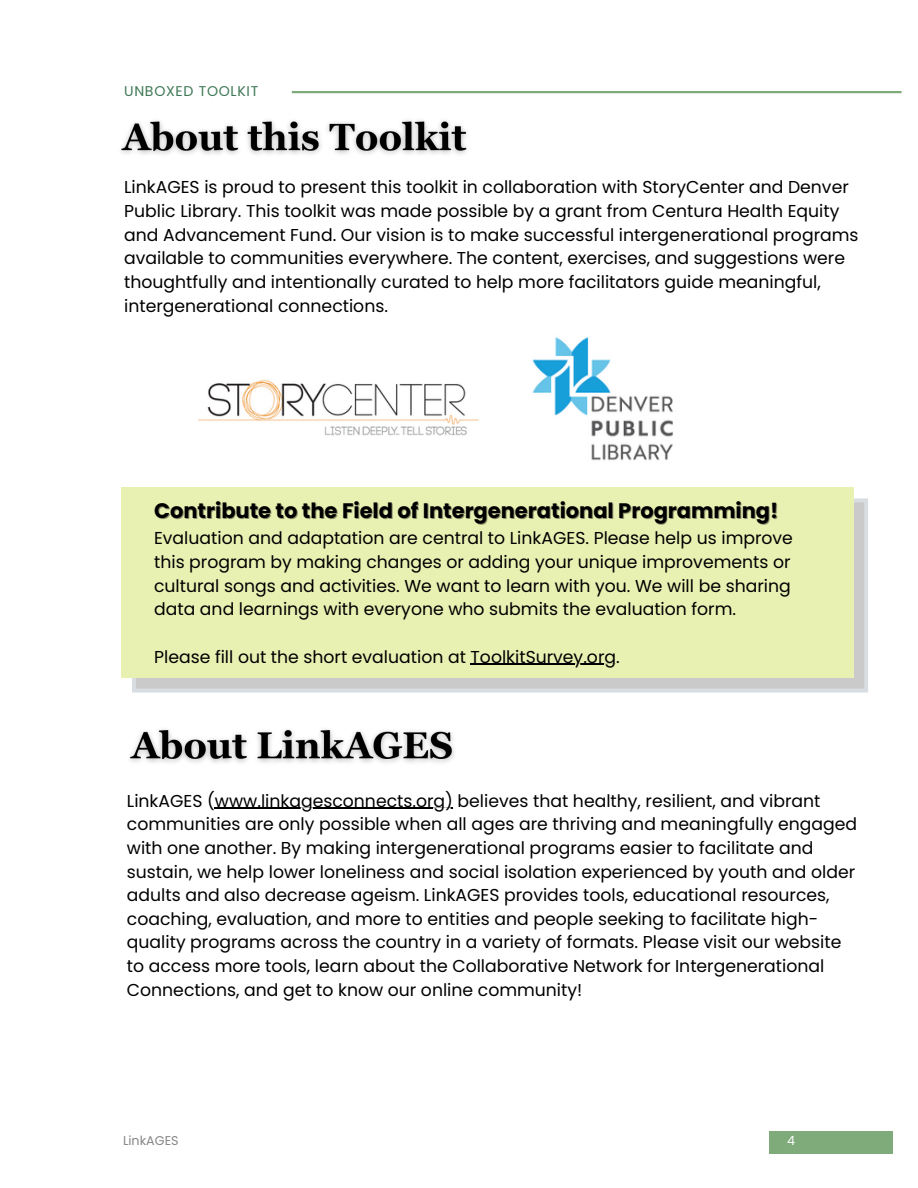
<style>
.page{position:relative;width:918px;height:1188px;background:#fff}
.page>*{position:absolute;margin:0;border:0;box-sizing:border-box;transform-origin:0 0}
.t1{font:700 21px "Poppins";color:#000}
.t2{font:17.25px/23.7px "Poppins";color:#000}
.t3{font:14.1px "Poppins";letter-spacing:.05em;color:#3f7856}
.t4{font:12.75px "Poppins";color:#868686}
.t5{font:12.75px "Poppins";color:#fff}
</style>
<div class="page">
<hr style="left:292px;top:91px;width:610px;height:2px;background:#7fab7b">
<div style="left:769px;top:1131px;width:124px;height:22px;background:#7fab7b"></div>
<svg style="left:132px;top:498px;width:736px;height:195px;background:#d0d1d0"></svg>
<div style="left:121px;top:487px;width:732px;height:191px;background:#e8f0b2"></div>
<img style="left:198px;top:379px;width:281px;height:57px">
<img style="left:532px;top:337px;width:141px;height:124px">
<hr style="left:471px;top:664px;width:145px;height:1px;background:#000">
<img style="left:121px;top:120px;width:346px;height:34px">
<img style="left:130px;top:729px;width:324px;height:34px">
<hr style="left:215px;top:808px;width:46px;height:1px;background:#000">
<hr style="left:261px;top:808px;width:151px;height:1px;background:#000">
<hr style="left:412px;top:808px;width:41px;height:1px;background:#000">
<p class="t3" style="left:124px;top:82px;width:136px">UNBOXED TOOLKIT</p>
<p class="t2" style="left:124px;top:176px;width:736px">LinkAGES is proud to present this toolkit in collaboration with StoryCenter and Denver Public Library. This toolkit was made possible by a grant from Centura Health Equity and Advancement Fund. Our vision is to make successful intergenerational programs available to communities everywhere. The content, exercises, and suggestions were thoughtfully and intentionally curated to help more facilitators guide meaningful, intergenerational connections.</p>
<p class="t1" style="left:154px;top:496px;width:626px">Contribute to the Field of Intergenerational Programming!</p>
<p class="t2" style="left:154px;top:527px;width:640px">Evaluation and adaptation are central to LinkAGES. Please help us improve this program by making changes or adding your unique improvements or cultural songs and activities. We want to learn with you. We will be sharing data and learnings with everyone who submits the evaluation form.</p>
<p class="t2" style="left:154px;top:645px;width:467px">Please fill out the short evaluation at ToolkitSurvey.org.</p>
<p class="t2" style="left:127px;top:789px;width:732px">LinkAGES (www.linkagesconnects.org) believes that healthy, resilient, and vibrant communities are only possible when all ages are thriving and meaningfully engaged with one another. By making intergenerational programs easier to facilitate and sustain, we help lower loneliness and social isolation experienced by youth and older adults and also decrease ageism. LinkAGES provides tools, educational resources, coaching, evaluation, and more to entities and people seeking to facilitate high&shy;quality programs across the country in a variety of formats. Please visit our website to access more tools, learn about the Collaborative Network for Intergenerational Connections, and get to know our online community!</p>
<p class="t4" style="left:123px;top:1132px;width:57px">LinkAGES</p>
<p class="t5" style="left:787px;top:1132px;width:9px">4</p>
</div>
